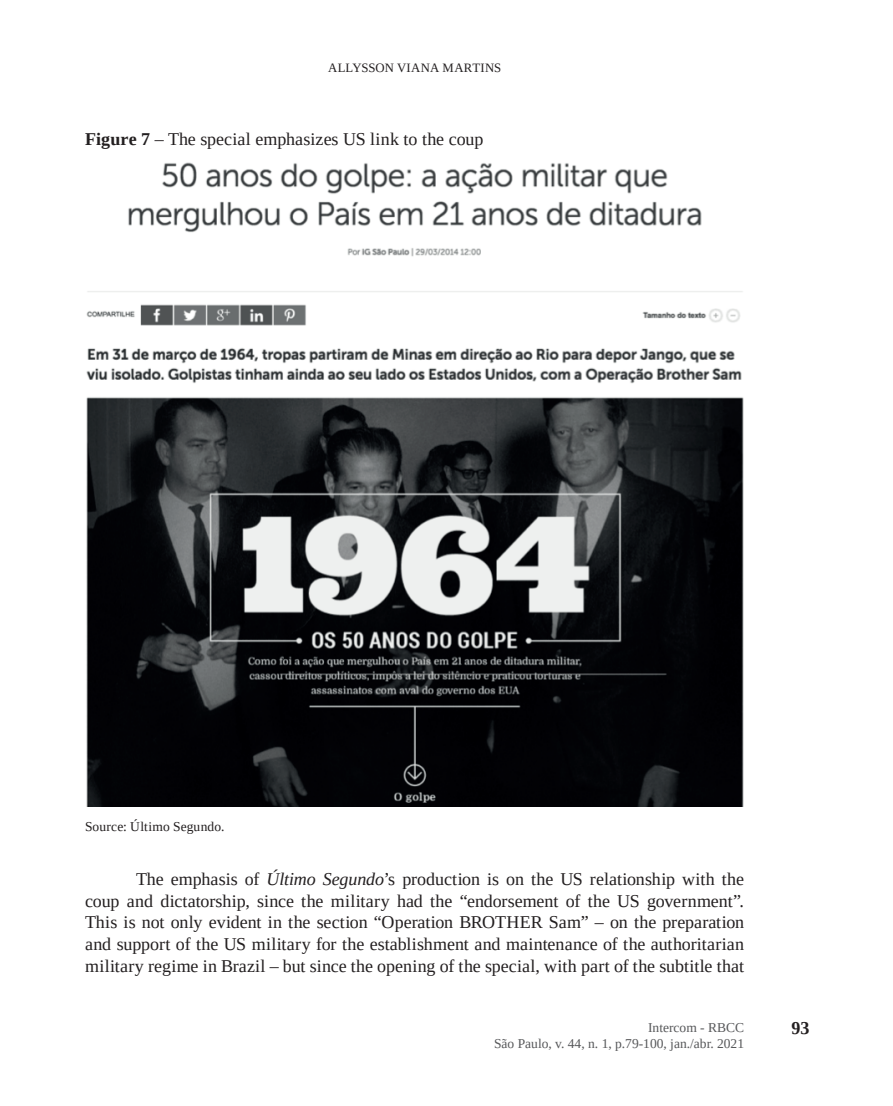
<style>
.page{position:relative;width:893px;height:1106px;background:#fff}
.page>*{position:absolute;margin:0;border:0;box-sizing:border-box;transform-origin:0 0}
.t1{font:18px/21.8px "Liberation Serif";color:#231f20;text-align:justify}
.t2{font:700 18px "Liberation Serif";color:#231f20}
.t3{font:13.5px/16.2px "Liberation Serif";color:#57585a;text-align:right}
.t4{font:13.5px "Liberation Serif";letter-spacing:.005em;color:#231f20}
.t5{font:12.75px "Liberation Serif";letter-spacing:.01em;color:#231f20}
.s1{font-weight:700}
.s2{font-style:italic}
</style>
<div class="page">
<img style="left:86px;top:162px;width:658px;height:644px">
<p class="t5" style="left:328px;top:60px;width:175px">ALLYSSON VIANA MARTINS</p>
<p class="t1" style="left:85px;top:128px;width:400px"><span class="s1">Figure 7</span> – The special emphasizes US link to the coup</p>
<p class="t4" style="left:85px;top:818px;width:141px">Source: Último Segundo.</p>
<p class="t1" style="left:85px;top:868px;width:661px;text-indent:51px">The emphasis of <span class="s2">Último Segundo</span>’s production is on the US relationship with the coup and dictatorship, since the military had the “endorsement of the US government”.<br>This is not only evident in the section “Operation BROTHER Sam” – on the preparation and support of the US military for the establishment and maintenance of the authoritarian military regime in Brazil – but since the opening of the special, with part of the subtitle that</p>
<p class="t3" style="left:494px;top:1018px;width:251px">Intercom - RBCC<br>São Paulo, v. 44, n. 1, p.79-100, jan./abr. 2021</p>
<p class="t2" style="left:791px;top:1016px;width:19px">93</p>
</div>
